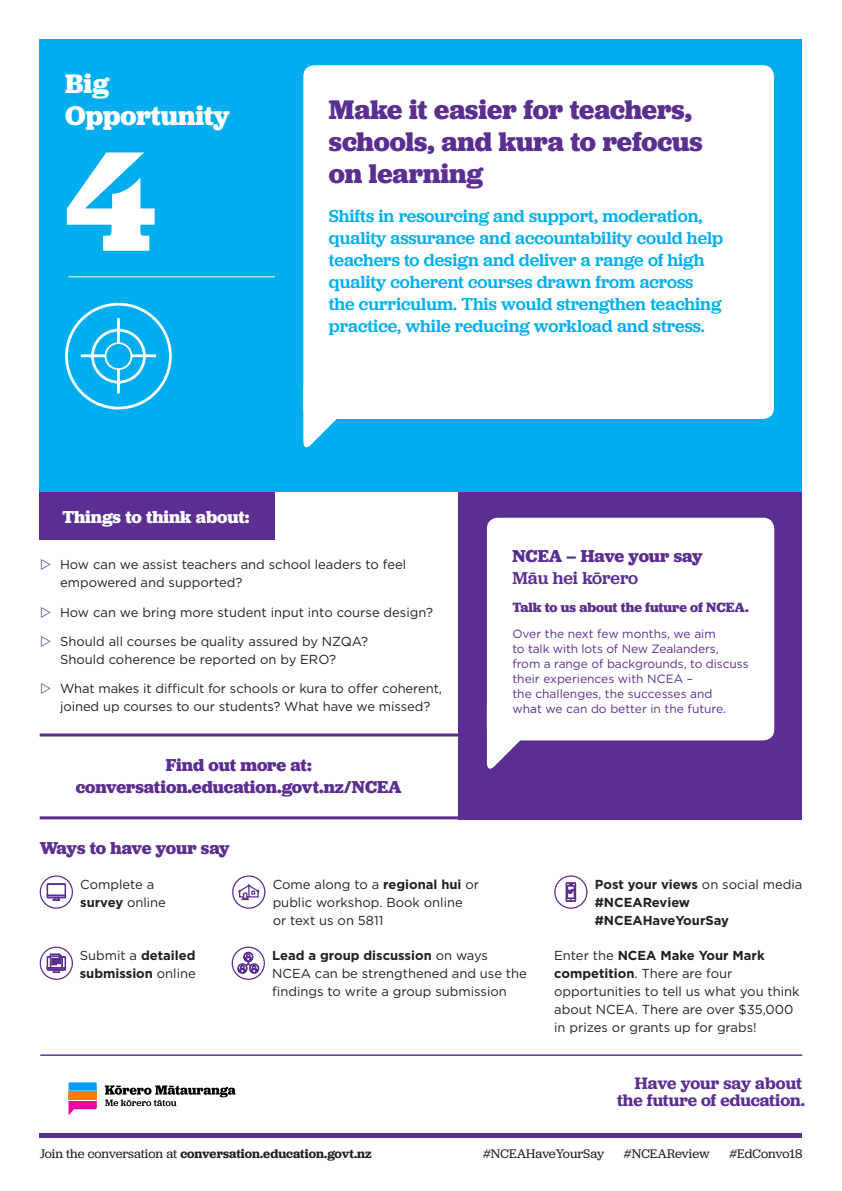
<style>
.page{position:relative;width:842px;height:1191px;background:#fff}
.page>*{position:absolute;margin:0;border:0;box-sizing:border-box;transform-origin:0 0}
.H1_White{font:700 148px "Jubilat";color:#fff}
.H1_purple{font:700 28px/32px "Jubilat";color:#5b2e91}
.H1_White-2{font:700 28px/32px "Jubilat";color:#fff}
.Intro_Paragraph{font:500 18px/22px "Jubilat";letter-spacing:-.005em;color:#00aeef}
.H2_Header_Purple{font:700 18px/22px "Jubilat";letter-spacing:-.005em;color:#5b2e91}
.H2_White{font:700 18px "Jubilat";letter-spacing:-.005em;color:#fff}
.t1{font:600 17.3px/17.3px "Jubilat";letter-spacing:-.005em;color:#5b2e91;text-align:right}
.H3_purple{font:700 14px "Jubilat";letter-spacing:-.005em;color:#5b2e91}
.BODY_Text{font:13px/18px "Gotham";color:#231f20}
.BODY_Text-2{font:700 13px/18px "Gotham";color:#231f20}
.t2{font:600 13px "Jubilat";color:#231f20}
.t3{font:13px "Jubilat";letter-spacing:.005em;color:#231f20}
.Talk_to_us_body{font:12px/15px "Gotham";color:#5b2e91}
.s1{font-weight:500}
.s2{font-weight:700}
.s3{font-weight:400}
</style>
<div class="page">
<div style="left:40px;top:40px;width:762px;height:452px;background:#00aeef"></div>
<div style="left:303px;top:65px;width:471px;height:354px;background:#fff;border-radius:11px"></div>
<svg style="left:303px;top:385px;width:34px;height:63px"></svg>
<div style="left:40px;top:492px;width:235px;height:47px;background:#5b2e91"></div>
<div style="left:459px;top:492px;width:343px;height:327px;background:#5b2e91"></div>
<div style="left:487px;top:518px;width:287px;height:222px;background:#fff;border-radius:11px"></div>
<svg style="left:487px;top:732px;width:34px;height:37px"></svg>
<hr style="left:40px;top:733px;width:419px;height:3px;background:#5b2e91">
<hr style="left:40px;top:816px;width:419px;height:3px;background:#5b2e91">
<hr style="left:69px;top:276px;width:206px;height:1px;background:#fff">
<div style="left:65px;top:303px;width:107px;height:106px;border:3px solid #fff;border-radius:50%"></div>
<div style="left:105px;top:342px;width:27px;height:28px;border:2px solid #fff;border-radius:50%"></div>
<div style="left:91px;top:329px;width:55px;height:54px;border:3px solid #fff;border-radius:50%"></div>
<hr style="left:117px;top:318px;width:3px;height:25px;background:#fff">
<hr style="left:117px;top:369px;width:3px;height:24px;background:#fff">
<hr style="left:131px;top:354px;width:25px;height:3px;background:#fff">
<hr style="left:81px;top:354px;width:24px;height:3px;background:#fff">
<hr style="left:40px;top:1133px;width:762px;height:4px;background:#5b2e91">
<hr style="left:40px;top:1054px;width:762px;height:2px;background:#5b2e91">
<div style="left:69px;top:1091px;width:28px;height:9px;background:#ff7e00"></div>
<svg style="left:69px;top:1082px;width:28px;height:8px"></svg>
<svg style="left:69px;top:1101px;width:28px;height:13px"></svg>
<svg style="left:105px;top:1085px;width:130px;height:21px"></svg>
<svg style="left:566px;top:882px;width:10px;height:19px"></svg>
<div style="left:554px;top:875px;width:33px;height:33px;border:1px solid #5b2e91;border-radius:50%"></div>
<svg style="left:47px;top:953px;width:19px;height:20px"></svg>
<div style="left:40px;top:946px;width:33px;height:34px;border:1px solid #5b2e91;border-radius:50%"></div>
<svg style="left:47px;top:883px;width:19px;height:18px"></svg>
<div style="left:40px;top:875px;width:33px;height:33px;border:1px solid #5b2e91;border-radius:50%"></div>
<svg style="left:238px;top:884px;width:22px;height:16px"></svg>
<div style="left:232px;top:875px;width:33px;height:33px;border:1px solid #5b2e91;border-radius:50%"></div>
<svg style="left:237px;top:952px;width:22px;height:21px"></svg>
<div style="left:232px;top:946px;width:33px;height:34px;border:1px solid #5b2e91;border-radius:50%"></div>
<p class="H1_White-2" style="left:65px;top:67px;width:166px">Big<br>Opportunity</p>
<p class="H1_White" style="left:65px;top:105px;width:94px">4</p>
<p class="H2_White" style="left:63px;top:505px;width:188px">Things to think about:</p>
<p class="H1_purple" style="left:329px;top:93px;width:375px">Make it easier for teachers, schools, and kura to refocus on learning</p>
<p class="Intro_Paragraph" style="left:329px;top:205px;width:396px">Shifts in resourcing and support, moderation, quality assurance and accountability could help teachers to design and deliver a range of high quality coherent courses drawn from across the curriculum. This would strengthen teaching practice, while reducing workload and stress.</p>
<p class="BODY_Text" style="left:60px;top:555px;width:348px">How can we assist teachers and school leaders to feel empowered and supported?</p>
<p class="BODY_Text" style="left:60px;top:603px;width:375px">How can we bring more student input into course design?</p>
<p class="BODY_Text" style="left:60px;top:632px;width:310px">Should all courses be quality assured by NZQA?<br>Should coherence be reported on by ERO?</p>
<p class="BODY_Text" style="left:60px;top:679px;width:384px">What makes it difficult for schools or kura to offer coherent, joined up courses to our students? What have we missed?</p>
<p class="H2_Header_Purple" style="left:76px;top:754px;width:328px;text-align:center">Find out more at: conversation.education.govt.nz/NCEA</p>
<p class="H2_Header_Purple" style="left:40px;top:836px;width:192px">Ways to have your say</p>
<p class="H2_Header_Purple" style="left:512px;top:544px;width:192px">NCEA – Have your say<br><span class="s1">Māu hei kōrero</span></p>
<p class="H3_purple" style="left:512px;top:598px;width:238px">Talk to us about the future of NCEA.</p>
<p class="Talk_to_us_body" style="left:512px;top:626px;width:238px">Over the next few months, we aim<br>to talk with lots of New Zealanders, from a range of backgrounds, to discuss their experiences with NCEA –<br>the challenges, the successes and<br>what we can do better in the future.</p>
<p class="BODY_Text" style="left:80px;top:875px;width:87px">Complete a <span class="s2">survey</span> online</p>
<p class="BODY_Text" style="left:273px;top:874px;width:208px">Come along to a <span class="s2">regional hui</span> or public workshop. Book online or text us on 5811</p>
<p class="BODY_Text" style="left:272px;top:946px;width:256px"><span class="s2">Lead a group discussion</span> on ways<br>NCEA can be strengthened and use the findings to write a group submission</p>
<p class="BODY_Text" style="left:554px;top:946px;width:247px">Enter the <span class="s2">NCEA Make Your Mark competition</span>. There are four opportunities to tell us what you think about NCEA. There are over $35,000 in prizes or grants up for grabs!</p>
<p class="BODY_Text-2" style="left:595px;top:875px;width:209px">Post your views <span class="s3">on social media </span>#NCEAReview #NCEAHaveYourSay</p>
<p class="BODY_Text-2" style="left:80px;top:946px;width:118px"><span class="s3">Submit a</span> detailed submission <span class="s3">online</span></p>
<p class="t1" style="left:617px;top:1074px;width:189px">Have your say about the future of education.</p>
<p class="t2" style="left:40px;top:1145px;width:333px"><span class="s3">Join the conversation at</span> conversation.education.govt.nz</p>
<p class="t3" style="left:483px;top:1145px;width:123px">#NCEAHaveYourSay</p>
<p class="t3" style="left:624px;top:1145px;width:87px">#NCEAReview</p>
<p class="t3" style="left:729px;top:1145px;width:74px">#EdConvo18</p>
</div>
